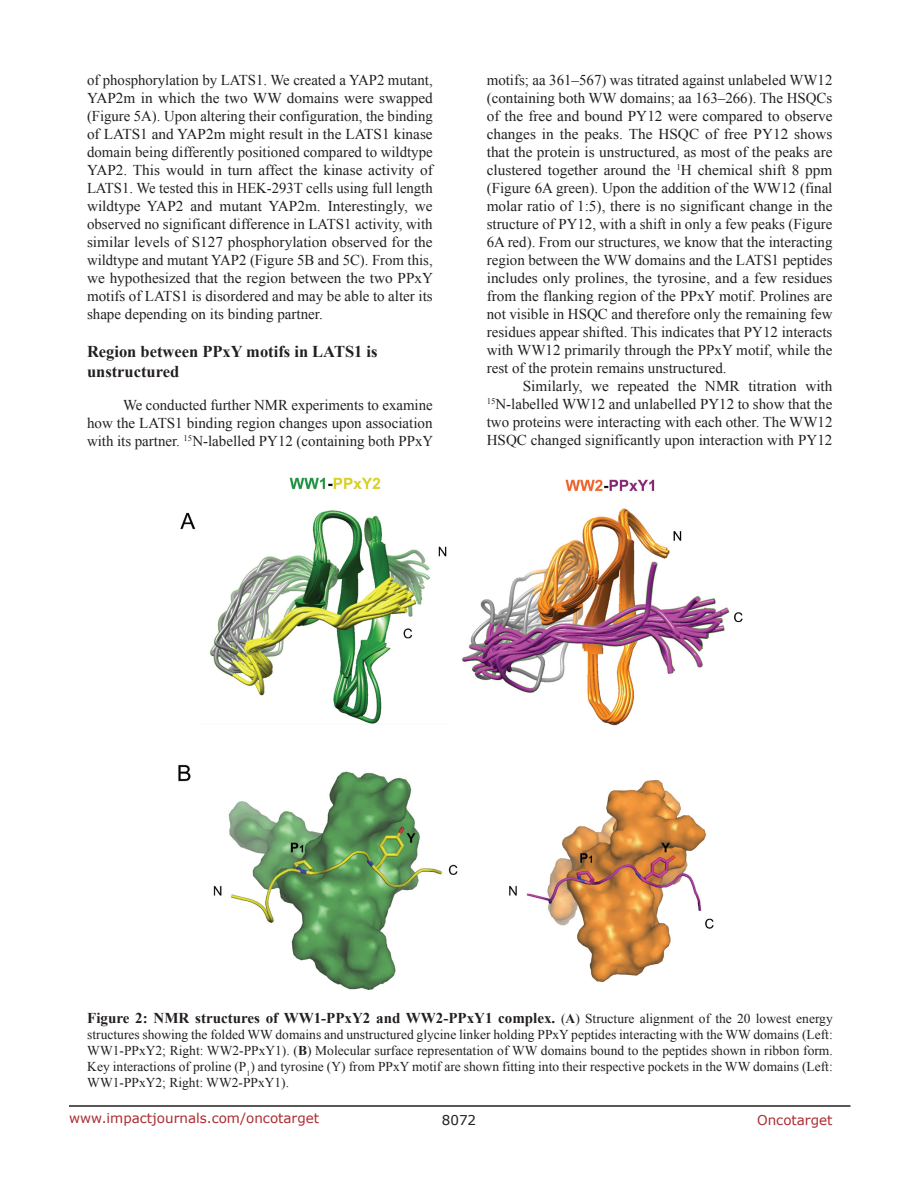
<style>
.page{position:relative;width:918px;height:1188px;background:#fff}
.page>*{position:absolute;margin:0;border:0;box-sizing:border-box;transform-origin:0 0}
.SubHeading_middle{font:700 16.5px/19.8px "Times New Roman";color:#231f20}
.BodyText{font:15px/18px "Times New Roman";color:#231f20;text-align:justify}
.FigureText{font:700 15px "Times New Roman";color:#231f20}
.FigureText-2{font:13.5px/16.2px "Times New Roman";color:#231f20;text-align:justify}
.t1{font:13.5px "Verdana";color:#ac2b31}
.t2{font:13.5px "Verdana";color:#231f20}
.s1{font-weight:400;font-size:13.5px}
.s2{font-size:13.5px}
.s3{font-weight:700}
</style>
<div class="page">
<hr style="left:69px;top:1105px;width:781px;height:2px;background:#231f20">
<img style="left:178px;top:478px;width:564px;height:511px">
<p class="BodyText" style="left:87px;top:71px;width:348px">of phosphorylation by LATS1. We created a YAP2 mutant, YAP2m in which the two WW domains were swapped (Figure 5A). Upon altering their configuration, the binding of LATS1 and YAP2m might result in the LATS1 kinase domain being differently positioned compared to wildtype YAP2. This would in turn affect the kinase activity of LATS1. We tested this in HEK-293T cells using full length wildtype YAP2 and mutant YAP2m. Interestingly, we observed no significant difference in LATS1 activity, with similar levels of S127 phosphorylation observed for the wildtype and mutant YAP2 (Figure 5B and 5C). From this, we hypothesized that the region between the two PPxY motifs of LATS1 is disordered and may be able to alter its shape depending on its binding partner.</p>
<p class="SubHeading_middle" style="left:87px;top:341px;width:292px">Region between PPxY motifs in LATS1 is unstructured</p>
<p class="BodyText" style="left:87px;top:396px;width:348px;text-indent:36px">We conducted further NMR experiments to examine how the LATS1 binding region changes upon association with its partner. <sup>15</sup>N-labelled PY12 (containing both PPxY</p>
<p class="BodyText" style="left:487px;top:71px;width:347px">motifs; aa 361–567) was titrated against unlabeled WW12 (containing both WW domains; aa 163–266). The HSQCs of the free and bound PY12 were compared to observe changes in the peaks. The HSQC of free PY12 shows that the protein is unstructured, as most of the peaks are clustered together around the <sup>1</sup>H chemical shift 8 ppm (Figure 6A green). Upon the addition of the WW12 (final molar ratio of 1:5), there is no significant change in the structure of PY12, with a shift in only a few peaks (Figure 6A red). From our structures, we know that the interacting region between the WW domains and the LATS1 peptides includes only prolines, the tyrosine, and a few residues from the flanking region of the PPxY motif. Prolines are not visible in HSQC and therefore only the remaining few residues appear shifted. This indicates that PY12 interacts with WW12 primarily through the PPxY motif, while the rest of the protein remains unstructured.</p>
<p class="BodyText" style="left:487px;top:377px;width:347px;text-indent:36px">Similarly, we repeated the NMR titration with <sup>15</sup>N-labelled WW12 and unlabelled PY12 to show that the two proteins were interacting with each other. The WW12<br>HSQC changed significantly upon interaction with PY12</p>
<p class="FigureText" style="left:87px;top:1007px;width:747px">Figure 2: NMR structures of WW1-PPxY2 and WW2-PPxY1 complex. <span class="s1">(</span><span class="s2">A</span><span class="s1">) Structure alignment of the 20 lowest energy</span></p>
<p class="FigureText-2" style="left:87px;top:1026px;width:747px">structures showing the folded WW domains and unstructured glycine linker holding PPxY peptides interacting with the WW domains (Left:<br>WW1-PPxY2; Right: WW2-PPxY1). (<span class="s3">B</span>) Molecular surface representation of WW domains bound to the peptides shown in ribbon form.<br>Key interactions of proline (P<sub>1</sub>) and tyrosine (Y) from PPxY motif are shown fitting into their respective pockets in the WW domains (Left:<br>WW1-PPxY2; Right: WW2-PPxY1).</p>
<p class="t1" style="left:69px;top:1109px;width:252px">www.impactjournals.com/oncotarget</p>
<p class="t2" style="left:442px;top:1111px;width:36px">8072</p>
<p class="t1" style="left:757px;top:1111px;width:77px">Oncotarget</p>
</div>
